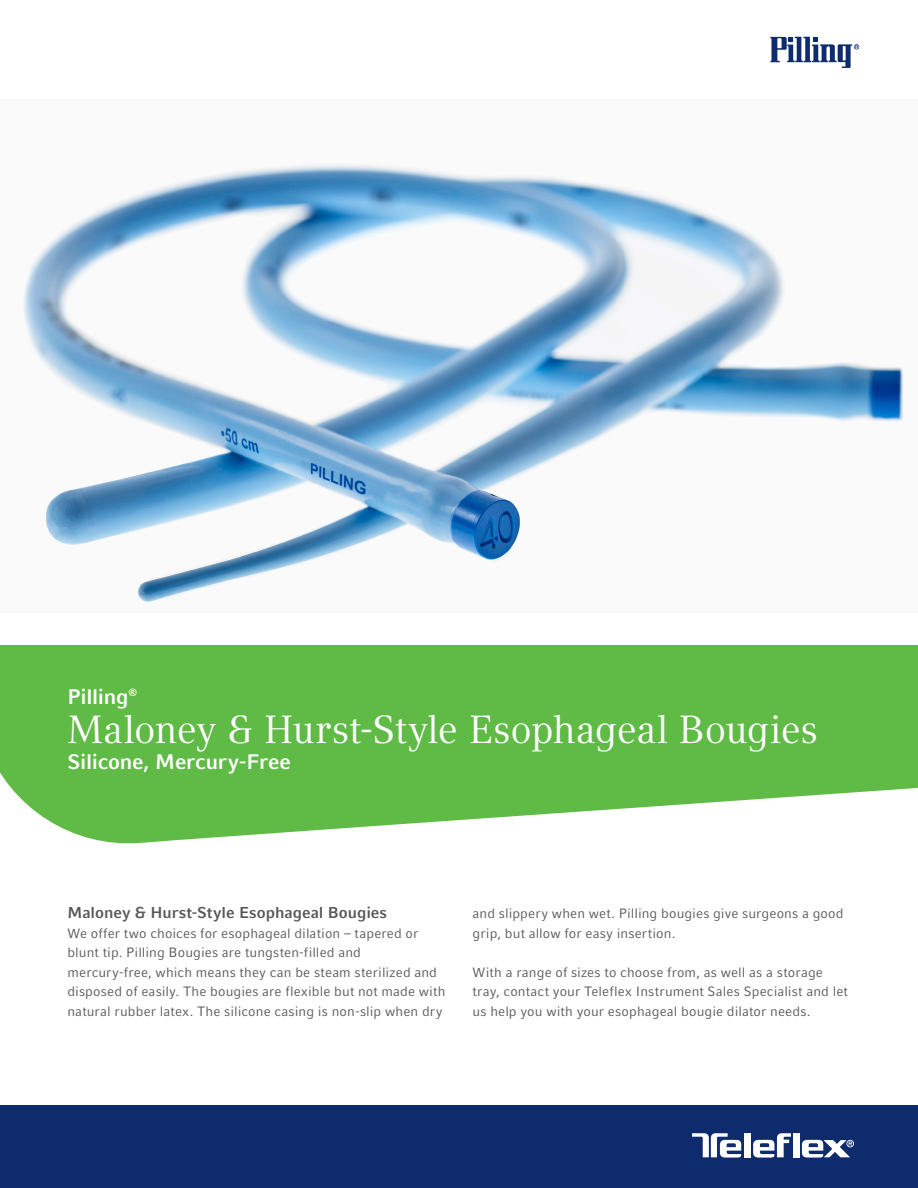
<style>
.page{position:relative;width:918px;height:1188px;background:#fff}
.page>*{position:absolute;margin:0;border:0;box-sizing:border-box;transform-origin:0 0}
.Front_Headline{font:39px "Compatil Text LT Pro";letter-spacing:-.01em;color:#fff}
.Front_Subhead{font:700 21px "Compatil Fact LT Pro";letter-spacing:-.01em;color:#fff}
.Front_Brand{font:700 21px "Compatil Fact LT Pro";letter-spacing:-.02em;color:#fff}
.Copy_Headline{font:700 15.75px "Compatil Fact LT Pro";color:#57585a}
.Copy_Text{font:13.5px/19.5px "Compatil Fact LT Pro";letter-spacing:.01em;color:#57585a}
</style>
<div class="page">
<div style="left:0;top:645px;width:918px;height:277px;background:#60bb46"></div>
<svg style="left:0;top:773px;width:918px;height:149px;fill:#fff"></svg>
<div style="left:0;top:1105px;width:918px;height:83px;background:#0d2b6d"></div>
<img style="left:23px;top:163px;width:881px;height:439px">
<svg style="left:770px;top:37px;width:89px;height:31px"></svg>
<div style="left:793px;top:1133px;width:6px;height:24px;background:#fff"></div>
<svg style="left:753px;top:1133px;width:38px;height:25px"></svg>
<div style="left:744px;top:1133px;width:7px;height:24px;background:#fff"></div>
<svg style="left:802px;top:1140px;width:52px;height:18px"></svg>
<svg style="left:692px;top:1133px;width:49px;height:25px"></svg>
<p class="Front_Brand" style="left:68px;top:684px;width:71px">Pilling<sup>®</sup></p>
<p class="Front_Headline" style="left:68px;top:706px;width:752px">Maloney &amp; Hurst-Style Esophageal Bougies</p>
<p class="Front_Subhead" style="left:68px;top:749px;width:225px">Silicone, Mercury-Free</p>
<p class="Copy_Headline" style="left:68px;top:903px;width:321px">Maloney &amp; Hurst-Style Esophageal Bougies</p>
<p class="Copy_Text" style="left:68px;top:923px;width:380px">We offer two choices for esophageal dilation – tapered or blunt tip. Pilling Bougies are tungsten-filled and mercury-free, which means they can be steam sterilized and disposed of easily. The bougies are flexible but not made with natural rubber latex. The silicone casing is non-slip when dry</p>
<p class="Copy_Text" style="left:473px;top:904px;width:373px">and slippery when wet. Pilling bougies give surgeons a good grip, but allow for easy insertion.</p>
<p class="Copy_Text" style="left:473px;top:962px;width:377px">With a range of sizes to choose from, as well as a storage tray, contact your Teleflex Instrument Sales Specialist and let us help you with your esophageal bougie dilator needs.</p>
</div>
